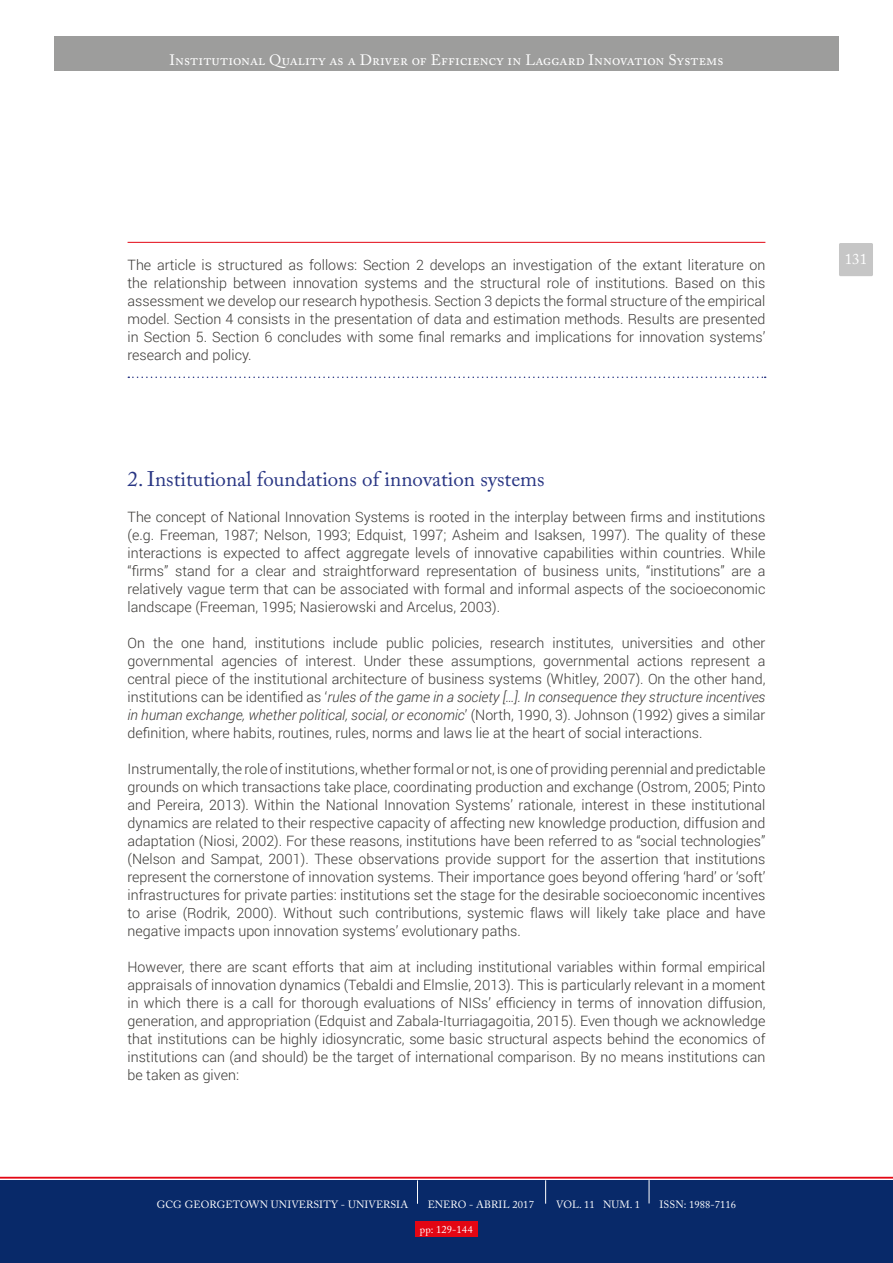
<style>
.page{position:relative;width:893px;height:1263px;background:#fff}
.page>*{position:absolute;margin:0;border:0;box-sizing:border-box;transform-origin:0 0}
.t1{font:21px "Adobe Caslon Pro";color:#283583}
.t2{font:15px "Adobe Caslon Pro";letter-spacing:.005em;color:#fff}
.t3{font:300 14.25px/18px "Roboto";color:#3a3835;text-align:justify}
.t4{font:10.5px "Adobe Caslon Pro";letter-spacing:.01em;color:#fff}
.s1{font-style:italic}
</style>
<div class="page">
<div style="left:54px;top:37px;width:785px;height:34px;background:#9d9d9c"></div>
<div style="left:0;top:1180px;width:893px;height:83px;background:#082969"></div>
<svg style="left:0;top:1177px;width:893px;height:27px"></svg>
<div style="left:415px;top:1221px;width:63px;height:16px;background:#e30613"></div>
<div style="left:839px;top:243px;width:34px;height:33px;background:#c6c6c6;border-radius:2px"></div>
<hr style="left:128px;top:242px;width:637px;height:1px;background:#e30613">
<svg style="left:128px;top:377px;width:638px;height:1px"></svg>
<p class="t2" style="left:169px;top:51px;width:556px">Institutional Quality as a Driver of Efficiency in Laggard Innovation Systems</p>
<p class="t3" style="left:128px;top:255px;width:639px">The article is structured as follows: Section 2 develops an investigation of the extant literature on the relationship between innovation systems and the structural role of institutions. Based on this assessment we develop our research hypothesis. Section 3 depicts the formal structure of the empirical model. Section 4 consists in the presentation of data and estimation methods. Results are presented in Section 5. Section 6 concludes with some final remarks and implications for innovation systems’ research and policy.</p>
<h1 class="t1" style="left:128px;top:466px;width:419px">2. Institutional foundations of innovation systems</h1>
<p class="t3" style="left:128px;top:507px;width:639px">The concept of National Innovation Systems is rooted in the interplay between firms and institutions (e.g. Freeman, 1987; Nelson, 1993; Edquist, 1997; Asheim and Isaksen, 1997). The quality of these interactions is expected to affect aggregate levels of innovative capabilities within countries. While “firms” stand for a clear and straightforward representation of business units, “institutions” are a relatively vague term that can be associated with formal and informal aspects of the socioeconomic landscape (Freeman, 1995; Nasierowski and Arcelus, 2003).</p>
<p class="t3" style="left:128px;top:633px;width:639px">On the one hand, institutions include public policies, research institutes, universities and other governmental agencies of interest. Under these assumptions, governmental actions represent a central piece of the institutional architecture of business systems (Whitley, 2007). On the other hand, institutions can be identified as ‘<span class="s1">rules of the game in a society […]. In consequence they structure incentives in human exchange, whether political, social, or economic</span>’ (North, 1990, 3). Johnson (1992) gives a similar definition, where habits, routines, rules, norms and laws lie at the heart of social interactions.</p>
<p class="t3" style="left:128px;top:759px;width:639px">Instrumentally, the role of institutions, whether formal or not, is one of providing perennial and predictable grounds on which transactions take place, coordinating production and exchange (Ostrom, 2005; Pinto and Pereira, 2013). Within the National Innovation Systems’ rationale, interest in these institutional dynamics are related to their respective capacity of affecting new knowledge production, diffusion and adaptation (Niosi, 2002). For these reasons, institutions have been referred to as “social technologies” (Nelson and Sampat, 2001). These observations provide support for the assertion that institutions represent the cornerstone of innovation systems. Their importance goes beyond offering ‘hard’ or ‘soft’ infrastructures for private parties: institutions set the stage for the desirable socioeconomic incentives to arise (Rodrik, 2000). Without such contributions, systemic flaws will likely take place and have negative impacts upon innovation systems’ evolutionary paths.</p>
<p class="t3" style="left:128px;top:957px;width:639px">However, there are scant efforts that aim at including institutional variables within formal empirical appraisals of innovation dynamics (Tebaldi and Elmslie, 2013). This is particularly relevant in a moment in which there is a call for thorough evaluations of NISs’ efficiency in terms of innovation diffusion, generation, and appropriation (Edquist and Zabala-Iturriagagoitia, 2015). Even though we acknowledge that institutions can be highly idiosyncratic, some basic structural aspects behind the economics of institutions can (and should) be the target of international comparison. By no means institutions can be taken as given:</p>
<p class="t4" style="left:157px;top:1198px;width:253px">GCG GEORGETOWN UNIVERSITY - UNIVERSIA</p>
<p class="t4" style="left:428px;top:1198px;width:108px">ENERO - ABRIL 2017</p>
<p class="t4" style="left:556px;top:1198px;width:85px">VOL. 11 NUM. 1</p>
<p class="t4" style="left:660px;top:1198px;width:78px">ISSN: 1988-7116</p>
<p class="t4" style="left:420px;top:1223px;width:54px">pp: 129-144</p>
<p class="t2" style="left:845px;top:250px;width:24px">131</p>
</div>
